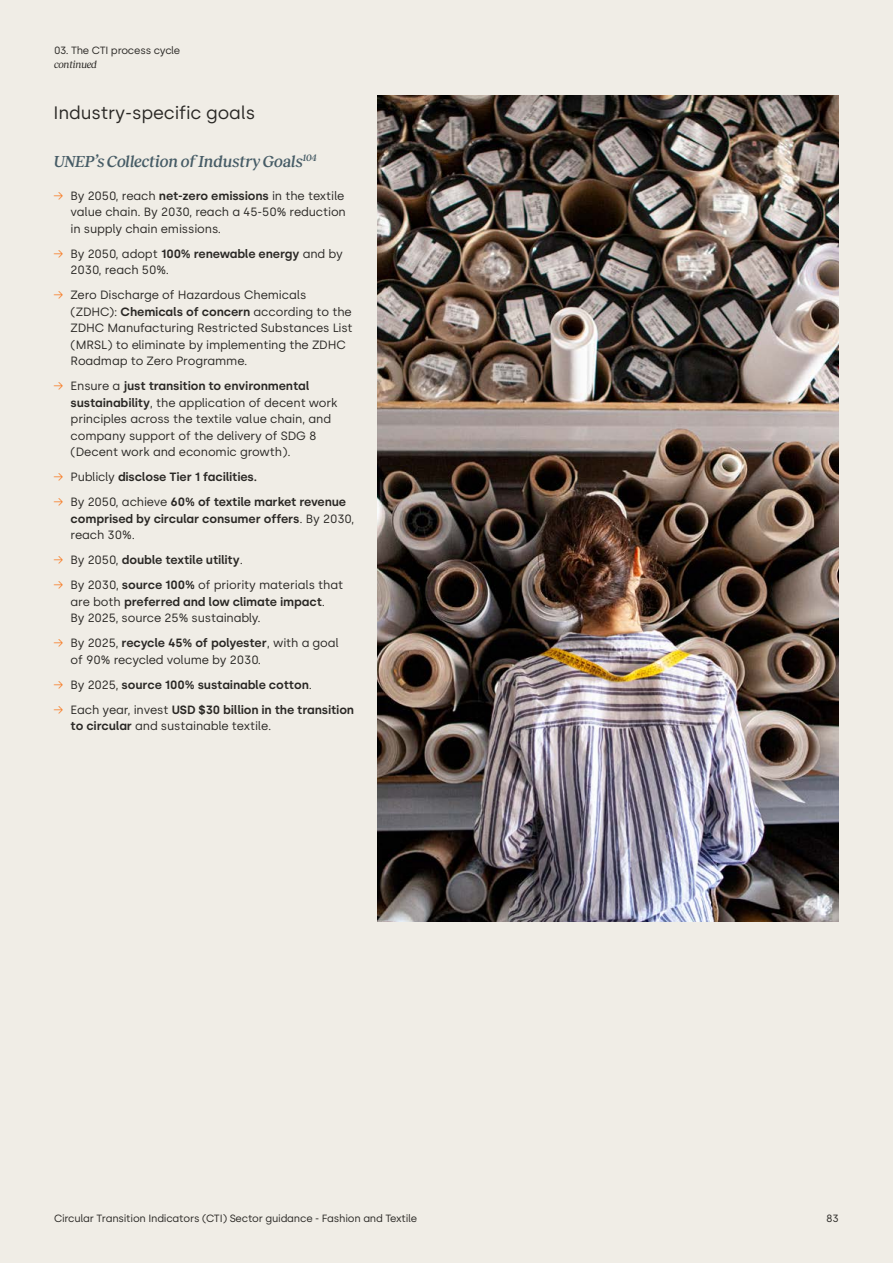
<style>
.page{position:relative;width:893px;height:1263px;background:#f0ede6}
.page>*{position:absolute;margin:0;border:0;box-sizing:border-box;transform-origin:0 0}
.t1{font:18px "Silka";letter-spacing:-.01em;color:#2a2825}
.t2{font:italic 500 16.5px "Reckless";letter-spacing:-.015em;color:#465c66}
.t3{font:12px/16.5px "Silka";letter-spacing:-.01em;color:#2a2825}
.t4{font:600 12px/16.5px "Silka";letter-spacing:-.01em;color:#2a2825}
.t5{font:10.5px "Silka";letter-spacing:-.02em;color:#2a2825}
.t6{font:italic 10.5px "Reckless";letter-spacing:-.03em;color:#2a2825}
.s1{font-weight:300;color:#f8781e}
.s2{font-weight:600}
.s3{font-weight:400}
</style>
<div class="page">
<img style="left:378px;top:96px;width:460px;height:825px">
<p class="t5" style="left:54px;top:44px;width:128px">03. The CTI process cycle</p>
<p class="t6" style="left:54px;top:56px;width:45px">continued</p>
<h1 class="t1" style="left:54px;top:102px;width:203px">Industry-specific goals</h1>
<h2 class="t2" style="left:54px;top:149px;width:265px">UNEP’s Collection of Industry Goals<sup>104</sup></h2>
<p class="t3" style="left:71px;top:187px;width:277px;text-indent:-17px"><span class="s1">→</span> By 2050, reach <span class="s2">net-zero emissions</span> in the textile value chain. By 2030, reach a 45-50% reduction in supply chain emissions.</p>
<p class="t3" style="left:71px;top:245px;width:274px;text-indent:-17px"><span class="s1">→</span> By 2050, adopt <span class="s2">100% renewable energy</span> and by<br>2030, reach 50%.</p>
<p class="t3" style="left:71px;top:287px;width:284px;text-indent:-17px"><span class="s1">→</span> Zero Discharge of Hazardous Chemicals (ZDHC): <span class="s2">Chemicals of concern</span> according to the ZDHC Manufacturing Restricted Substances List (MRSL) to eliminate by implementing the ZDHC Roadmap to Zero Programme.</p>
<p class="t3" style="left:71px;top:378px;width:268px;text-indent:-17px"><span class="s1">→</span> Ensure a <span class="s2">just transition to environmental sustainability</span>, the application of decent work principles across the textile value chain, and company support of the delivery of SDG 8 (Decent work and economic growth).</p>
<p class="t4" style="left:54px;top:469px;width:205px"><span class="s1">→</span> <span class="s3">Publicly</span> disclose Tier 1 facilities.</p>
<p class="t4" style="left:71px;top:494px;width:285px;text-indent:-17px"><span class="s1">→</span> <span class="s3">By 2050, achieve</span> 60% of textile market revenue comprised by circular consumer offers<span class="s3">. By 2030, reach 30%.</span></p>
<p class="t4" style="left:54px;top:552px;width:191px"><span class="s1">→</span> <span class="s3">By 2050,</span> double textile utility<span class="s3">.</span></p>
<p class="t3" style="left:71px;top:577px;width:274px;text-indent:-17px"><span class="s1">→</span> By 2030, <span class="s2">source 100%</span> of priority materials that are both <span class="s2">preferred and low climate impact</span>.<br>By 2025, source 25% sustainably.</p>
<p class="t3" style="left:71px;top:635px;width:270px;text-indent:-17px"><span class="s1">→</span> By 2025, <span class="s2">recycle 45% of polyester</span>, with a goal of 90% recycled volume by 2030.</p>
<p class="t4" style="left:54px;top:676px;width:260px"><span class="s1">→</span> <span class="s3">By 2025,</span> source 100% sustainable cotton<span class="s3">.</span></p>
<p class="t4" style="left:71px;top:701px;width:285px;text-indent:-17px"><span class="s1">→</span> <span class="s3">Each year, invest</span> USD $30 billion in the transition to circular <span class="s3">and sustainable textile.</span></p>
<p class="t5" style="left:54px;top:1212px;width:365px">Circular Transition Indicators (CTI) Sector guidance - Fashion and Textile</p>
<p class="t5" style="left:826px;top:1212px;width:14px">83</p>
</div>
